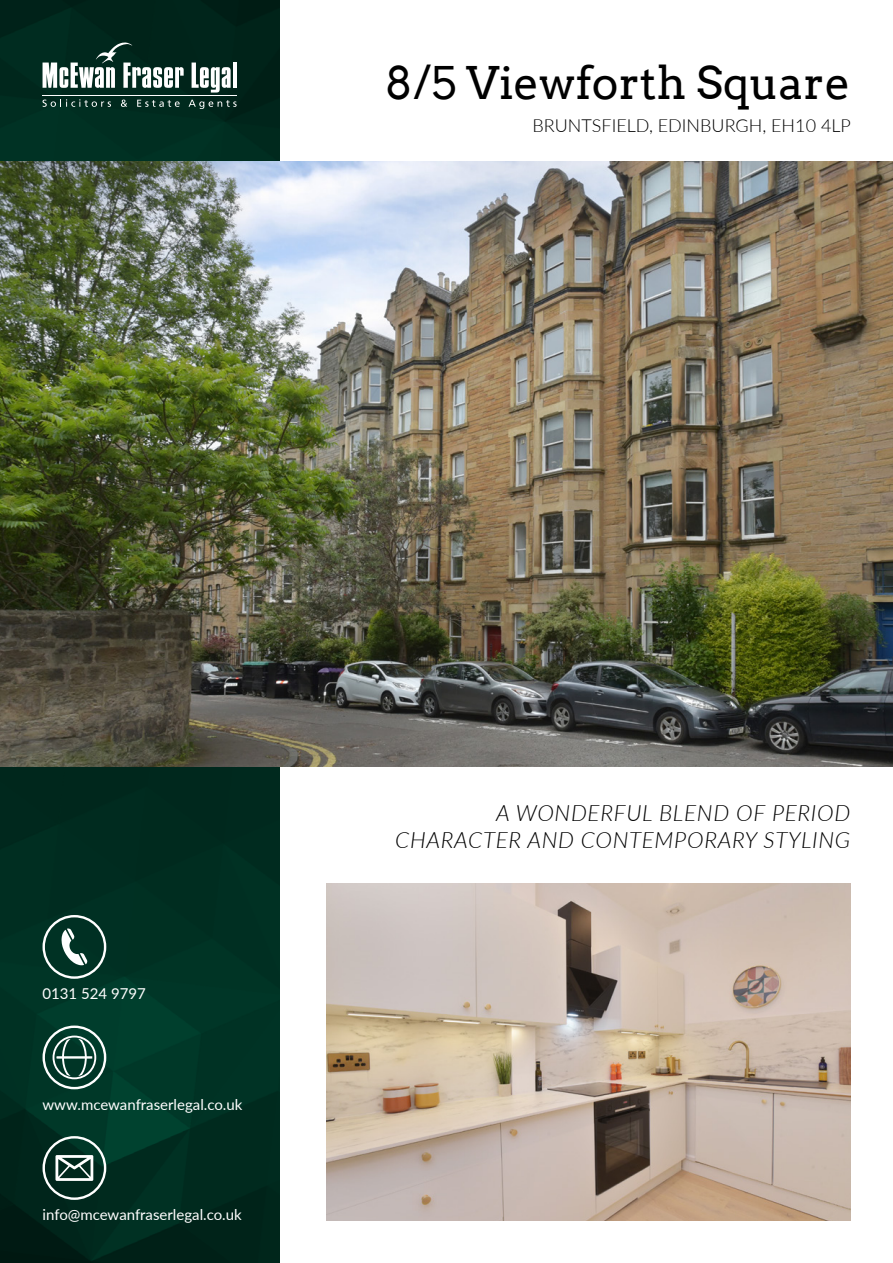
<style>
.page{position:relative;width:893px;height:1263px;background:#fff}
.page>*{position:absolute;margin:0;border:0;box-sizing:border-box;transform-origin:0 0}
.t1{font:45px "Arvo";color:#000}
.t2{font:italic 300 22.5px/27px "Lato";letter-spacing:.03em;color:#000;text-align:right}
.t3{font:300 18px "Lato";color:#000}
.t4{font:15px "Lato";color:#fff}
</style>
<div class="page">
<img style="left:0;top:0;width:279px;height:1263px">
<img style="left:0;top:162px;width:893px;height:605px">
<svg style="left:43px;top:43px;width:141px;height:45px"></svg>
<svg style="left:192px;top:63px;width:39px;height:30px"></svg>
<hr style="left:233px;top:63px;width:4px;height:25px;background:#fff">
<hr style="left:43px;top:95px;width:194px;height:1px;background:#fff">
<svg style="left:43px;top:99px;width:68px;height:8px"></svg>
<svg style="left:121px;top:100px;width:6px;height:7px"></svg>
<svg style="left:137px;top:100px;width:43px;height:7px"></svg>
<svg style="left:189px;top:100px;width:48px;height:9px"></svg>
<img style="left:326px;top:883px;width:524px;height:337px">
<svg style="left:43px;top:915px;width:63px;height:64px;background:#335a4f"></svg>
<svg style="left:43px;top:1025px;width:63px;height:64px;background:#3a6559"></svg>
<svg style="left:43px;top:1136px;width:63px;height:64px;background:#3a5b52"></svg>
<h1 class="t1" style="left:385px;top:55px;width:467px">8/5 Viewforth Square</h1>
<p class="t3" style="left:533px;top:113px;width:320px">BRUNTSFIELD, EDINBURGH, EH10 4LP</p>
<p class="t4" style="left:43px;top:983px;width:105px">0131 524 9797</p>
<p class="t4" style="left:43px;top:1094px;width:201px">www.mcewanfraserlegal.co.uk</p>
<p class="t4" style="left:43px;top:1204px;width:201px">info@mcewanfraserlegal.co.uk</p>
<h2 class="t2" style="left:395px;top:798px;width:457px">A WONDERFUL BLEND OF PERIOD<br>CHARACTER AND CONTEMPORARY STYLING</h2>
</div>
